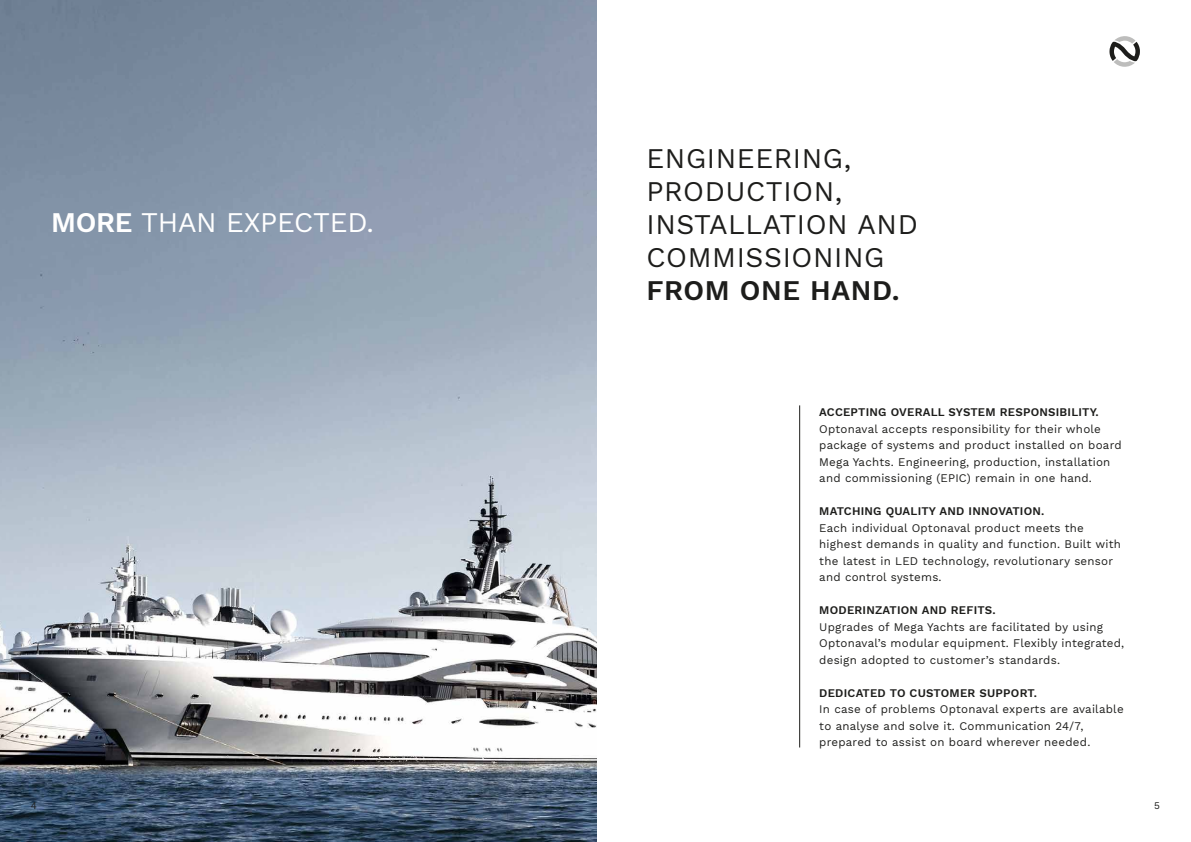
<style>
.page{position:relative;width:1191px;height:842px;background:#fff}
.page>*{position:absolute;margin:0;border:0;box-sizing:border-box;transform-origin:0 0}
.t1{font:28px/33px "Work Sans";letter-spacing:.02em;color:#1d1d1b}
.t2{font:28px "Work Sans";letter-spacing:-.01em;color:#fff}
.t3{font:600 28px "Work Sans";letter-spacing:.02em;color:#1d1d1b}
.t4{font:11.5px/16.5px "Work Sans";letter-spacing:.02em;color:#1d1d1b}
.t5{font:600 11.5px "Work Sans";letter-spacing:.02em;color:#1d1d1b}
.t6{font:10px "Work Sans";color:#1d1d1b}
.s1{font-weight:600}
</style>
<div class="page">
<img style="left:0;top:0;width:596px;height:842px">
<svg style="left:1109px;top:36px;width:31px;height:31px"></svg>
<hr style="left:799px;top:405px;width:1px;height:342px;background:#1d1d1b">
<h1 class="t2" style="left:51px;top:206px;width:324px"><span class="s1">MORE</span> THAN EXPECTED.</h1>
<h1 class="t1" style="left:646px;top:143px;width:273px">ENGINEERING,<br>PRODUCTION,<br>INSTALLATION AND<br>COMMISSIONING</h1>
<h1 class="t3" style="left:646px;top:274px;width:255px">FROM ONE HAND.</h1>
<p class="t5" style="left:819px;top:405px;width:281px">ACCEPTING OVERALL SYSTEM RESPONSIBILITY.</p>
<p class="t4" style="left:819px;top:421px;width:304px">Optonaval accepts responsibility for their whole package of systems and product installed on board Mega Yachts. Engineering, production, installation and commissioning (EPIC) remain in one hand.</p>
<p class="t5" style="left:819px;top:504px;width:227px">MATCHING QUALITY AND INNOVATION.</p>
<p class="t4" style="left:819px;top:520px;width:303px">Each individual Optonaval product meets the highest demands in quality and function. Built with the latest in LED technology, revolutionary sensor and control systems.</p>
<p class="t5" style="left:819px;top:603px;width:178px">MODERINZATION AND REFITS.</p>
<p class="t4" style="left:819px;top:619px;width:306px">Upgrades of Mega Yachts are facilitated by using<br>Optonaval’s modular equipment. Flexibly integrated, design adopted to customer’s standards.</p>
<p class="t5" style="left:819px;top:686px;width:219px">DEDICATED TO CUSTOMER SUPPORT.</p>
<p class="t4" style="left:819px;top:701px;width:306px">In case of problems Optonaval experts are available to analyse and solve it. Communication 24/7, prepared to assist on board wherever needed.</p>
<p class="t6" style="left:31px;top:799px;width:8px">4</p>
<p class="t6" style="left:1154px;top:799px;width:7px">5</p>
</div>
